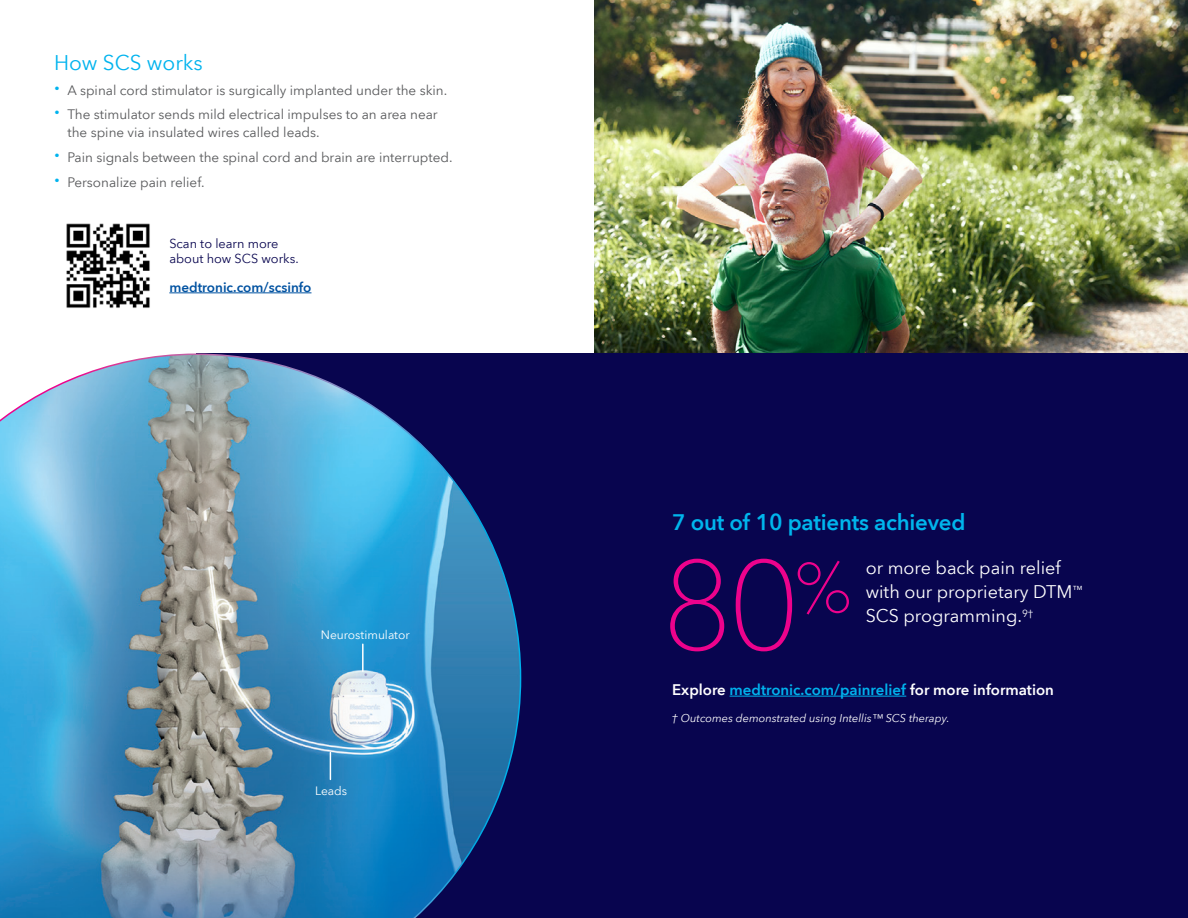
<style>
.page{position:relative;width:1188px;height:918px;background:#fff}
.page>*{position:absolute;margin:0;border:0;box-sizing:border-box;transform-origin:0 0}
.Body{font:100 126px "Avenir Next World";color:#ed028c}
.t1{font:600 22.2px "Avenir Next World";letter-spacing:-.01em;color:#00b5ec}
.Headlines{font:21px "Avenir Next World";color:#00b3ee}
.t2{font:18px/24px "Avenir Next World";color:#fff}
.Body_Copy_1{font:600 15px "Avenir Next World";color:#fff}
.t3{font:13.5px/18px "Avenir Next World";color:#57585a}
.t4{font:600 13.5px "Avenir Next World";color:#0152a1}
.t5{font:12.75px/15px "Avenir Next World";color:#08054f}
.t6{font:12px "Avenir Next World";color:#fff}
.t7{font:italic 11.1px "Avenir Next World";color:#fff}
.s1{font-weight:600;font-size:22.5px;color:#00b3ee}
.s2{color:#00b3ee}
</style>
<div class="page">
<img style="left:594px;top:0;width:594px;height:353px">
<div style="left:197px;top:353px;width:991px;height:565px;background:#08054f"></div>
<img style="left:66px;top:223px;width:84px;height:85px">
<img style="left:0;top:353px;width:521px;height:565px">
<hr style="left:362px;top:644px;width:2px;height:27px;background:#fff">
<svg style="left:330px;top:752px;width:1px;height:27px"></svg>
<hr style="left:730px;top:696px;width:176px;height:1px;background:#00b3ee">
<hr style="left:169px;top:293px;width:142px;height:1px;background:#0152a1">
<p class="Headlines" style="left:54px;top:46px;width:150px">How SCS works</p>
<p class="t3" style="left:54px;top:81px;width:395px"><span class="s1">·</span> A spinal cord stimulator is surgically implanted under the skin.</p>
<p class="t3" style="left:68px;top:106px;width:372px;text-indent:-14px"><span class="s1">·</span> The stimulator sends mild electrical impulses to an area near the spine via insulated wires called leads.</p>
<p class="t3" style="left:54px;top:149px;width:400px"><span class="s1">·</span> Pain signals between the spinal cord and brain are interrupted.</p>
<p class="t3" style="left:54px;top:173px;width:152px"><span class="s1">·</span> Personalize pain relief.</p>
<p class="t5" style="left:169px;top:237px;width:131px">Scan to learn more about how SCS works.</p>
<p class="t4" style="left:169px;top:279px;width:144px">medtronic.com/scsinfo</p>
<p class="t6" style="left:321px;top:625px;width:90px">Neurostimulator</p>
<p class="t6" style="left:315px;top:781px;width:34px">Leads</p>
<p class="t1" style="left:672px;top:509px;width:295px">7 out of 10 patients achieved</p>
<p class="t2" style="left:866px;top:556px;width:218px">or more back pain relief with our proprietary DTM<sup>™<br></sup>SCS programming.<sup>9†</sup></p>
<p class="Body" style="left:662px;top:504px;width:192px">80<sup>%</sup></p>
<p class="Body_Copy_1" style="left:672px;top:681px;width:383px">Explore <span class="s2">medtronic.com/painrelief</span> for more information</p>
<p class="t7" style="left:672px;top:709px;width:279px">† Outcomes demonstrated using Intellis™ SCS therapy.</p>
</div>
